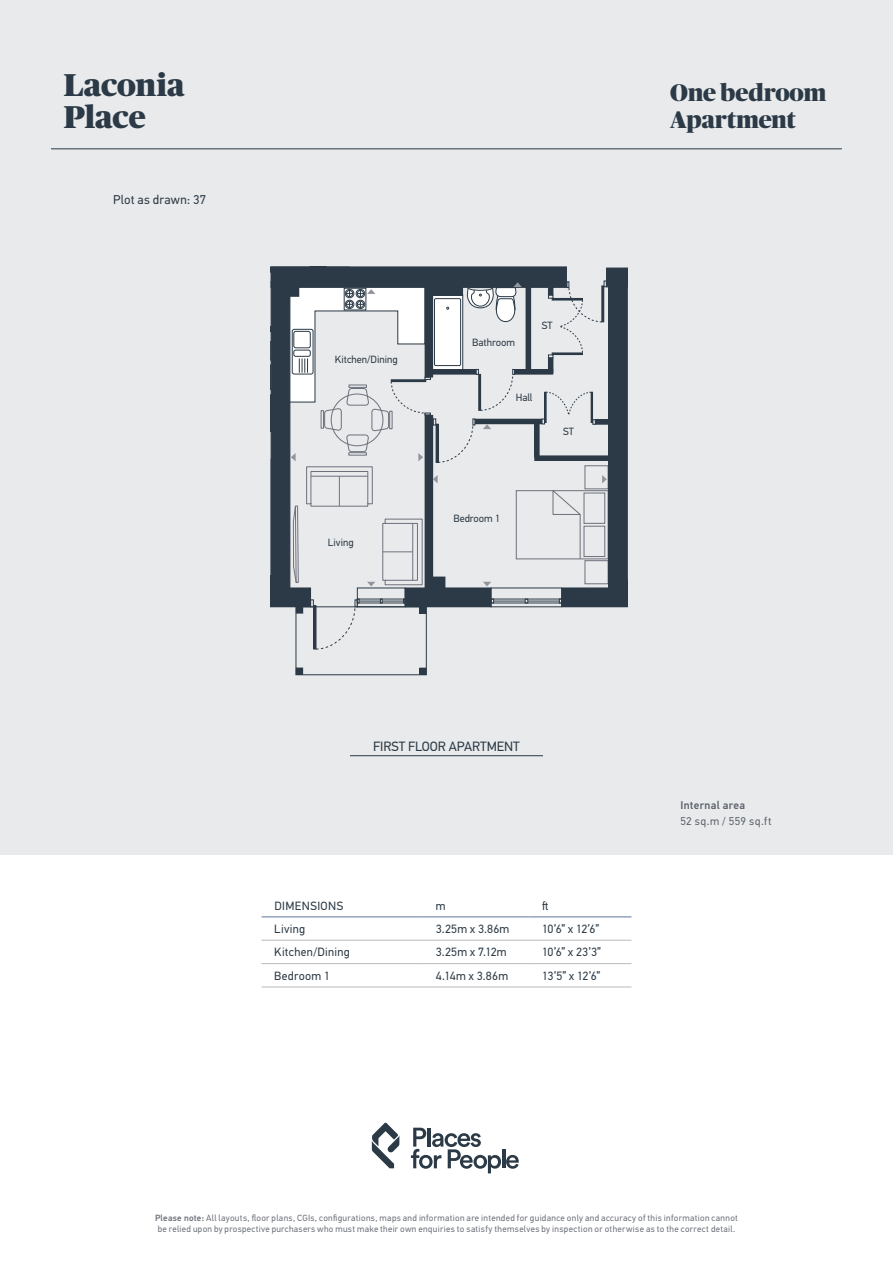
<style>
.page{position:relative;width:893px;height:1263px;background:#fff}
.page>*{position:absolute;margin:0;border:0;box-sizing:border-box;transform-origin:0 0}
.t1{font:900 31.5px/31.5px "Publico";color:#2b3a46}
.t2{font:900 24px "Publico Banner";letter-spacing:-.005em;color:#2b3a46}
.t3{font:13.5px "PF Din Text Std";color:#2b3a46}
.t4{font:12.75px "PF Din Text Std";letter-spacing:.025em;color:#2b3a46}
.t5{font:12px "PF Din Text Std";letter-spacing:.025em;color:#2b3a46}
.t6{font:11.25px "PF Din Text Std";letter-spacing:.04em;color:#5c626c}
.t7{font:500 11.25px "PF Din Text Std";letter-spacing:.025em;color:#5c626c}
.t8{font:10.5px "PF Din Text Std";color:#2b3a46}
.t9{font:9px/10.8px "PF Din Text Std";letter-spacing:.035em;color:#6d717b;text-align:center}
.s1{font-weight:500}
</style>
<div class="page">
<div style="left:0;top:0;width:893px;height:855px;background:#e9eaec"></div>
<svg style="left:411px;top:1128px;width:108px;height:45px"></svg>
<svg style="left:372px;top:1123px;width:27px;height:45px"></svg>
<hr style="left:51px;top:149px;width:791px;height:1px;background:#2b3a46">
<div style="left:516px;top:490px;width:92px;height:69px;border:1px solid #6d717b"></div>
<div style="left:584px;top:493px;width:21px;height:30px;border:1px solid #6d717b"></div>
<div style="left:584px;top:526px;width:21px;height:31px;border:1px solid #6d717b"></div>
<svg style="left:553px;top:490px;width:27px;height:69px"></svg>
<div style="left:585px;top:466px;width:23px;height:23px;border:1px solid #6d717b"></div>
<div style="left:585px;top:560px;width:23px;height:24px;border:1px solid #6d717b"></div>
<div style="left:562px;top:588px;width:65px;height:19px;background:#2b3a46"></div>
<div style="left:608px;top:281px;width:19px;height:319px;background:#2b3a46"></div>
<div style="left:271px;top:267px;width:296px;height:21px;background:#2b3a46;border:1px solid #2b3a46"></div>
<div style="left:476px;top:419px;width:65px;height:5px;background:#2b3a46"></div>
<div style="left:475px;top:419px;width:67px;height:5px;border:1px solid #2b3a46"></div>
<hr style="left:535px;top:456px;width:75px;height:4px;background:#2b3a46">
<div style="left:534px;top:455px;width:76px;height:6px;border:1px solid #2b3a46"></div>
<hr style="left:535px;top:421px;width:4px;height:36px;background:#2b3a46">
<div style="left:534px;top:421px;width:5px;height:36px;border:1px solid #2b3a46"></div>
<hr style="left:595px;top:420px;width:16px;height:4px;background:#2b3a46">
<div style="left:595px;top:419px;width:16px;height:5px;border:1px solid #2b3a46"></div>
<hr style="left:515px;top:370px;width:38px;height:4px;background:#2b3a46">
<div style="left:515px;top:369px;width:38px;height:5px;border:1px solid #2b3a46"></div>
<div style="left:526px;top:283px;width:5px;height:87px;background:#2b3a46"></div>
<div style="left:548px;top:358px;width:5px;height:15px;background:#2b3a46"></div>
<div style="left:548px;top:280px;width:5px;height:15px;background:#2b3a46"></div>
<svg style="left:542px;top:392px;width:53px;height:32px"></svg>
<div style="left:552px;top:298px;width:31px;height:2px;border:1px solid #2b3a46"></div>
<svg style="left:559px;top:268px;width:68px;height:85px"></svg>
<svg style="left:548px;top:295px;width:5px;height:3px"></svg>
<div style="left:552px;top:353px;width:31px;height:2px;border:1px solid #2b3a46"></div>
<svg style="left:548px;top:355px;width:5px;height:3px"></svg>
<hr style="left:528px;top:601px;width:31px;height:1px;background:#2b3a46">
<div style="left:491px;top:588px;width:71px;height:19px;border:1px solid #2b3a46"></div>
<div style="left:296px;top:607px;width:130px;height:68px;border:1px solid #2b3a46"></div>
<div style="left:296px;top:668px;width:7px;height:6px;background:#2b3a46"></div>
<div style="left:296px;top:668px;width:7px;height:7px;border:1px solid #2b3a46"></div>
<div style="left:419px;top:668px;width:7px;height:7px;border:1px solid #2b3a46"></div>
<hr style="left:350px;top:755px;width:193px;height:1px;background:#2b3a46">
<svg style="left:602px;top:475px;width:5px;height:8px"></svg>
<svg style="left:271px;top:267px;width:257px;height:382px"></svg>
<hr style="left:261px;top:987px;width:162px;height:1px;background:#b9bab9">
<hr style="left:423px;top:987px;width:106px;height:1px;background:#b9bab9">
<hr style="left:529px;top:987px;width:102px;height:1px;background:#b9bab9">
<hr style="left:261px;top:940px;width:162px;height:1px;background:#b9bab9">
<hr style="left:423px;top:940px;width:106px;height:1px;background:#b9bab9">
<hr style="left:529px;top:940px;width:102px;height:1px;background:#b9bab9">
<hr style="left:261px;top:916px;width:162px;height:1px;background:#94a4bf">
<hr style="left:423px;top:916px;width:106px;height:1px;background:#94a4bf">
<hr style="left:529px;top:916px;width:102px;height:1px;background:#94a4bf">
<hr style="left:261px;top:963px;width:162px;height:1px;background:#b9bab9">
<hr style="left:423px;top:963px;width:106px;height:1px;background:#b9bab9">
<hr style="left:529px;top:963px;width:102px;height:1px;background:#b9bab9">
<p class="t1" style="left:64px;top:69px;width:122px">Laconia<br>Place</p>
<p class="t4" style="left:113px;top:192px;width:94px">Plot as drawn: 37</p>
<p class="t8" style="left:335px;top:353px;width:64px">Kitchen/Dining</p>
<p class="t8" style="left:328px;top:536px;width:27px">Living</p>
<p class="t8" style="left:472px;top:336px;width:44px">Bathroom</p>
<p class="t8" style="left:542px;top:319px;width:12px">ST</p>
<p class="t8" style="left:516px;top:391px;width:18px">Hall</p>
<p class="t8" style="left:563px;top:425px;width:12px">ST</p>
<p class="t8" style="left:453px;top:512px;width:49px">Bedroom 1</p>
<p class="t2" style="left:670px;top:75px;width:158px">One bedroom</p>
<p class="t2" style="left:670px;top:102px;width:127px">Apartment</p>
<p class="t3" style="left:373px;top:738px;width:148px">FIRST FLOOR APARTMENT</p>
<p class="t5" style="left:274px;top:898px;width:70px">DIMENSIONS</p>
<p class="t5" style="left:436px;top:898px;width:11px">m</p>
<p class="t5" style="left:542px;top:898px;width:8px">ft</p>
<p class="t5" style="left:274px;top:922px;width:33px">Living</p>
<p class="t5" style="left:436px;top:922px;width:75px">3.25m x 3.86m</p>
<p class="t5" style="left:542px;top:922px;width:58px">10’6” x 12’6”</p>
<p class="t5" style="left:274px;top:945px;width:77px">Kitchen/Dining</p>
<p class="t5" style="left:436px;top:945px;width:72px">3.25m x 7.12m</p>
<p class="t5" style="left:542px;top:945px;width:60px">10’6” x 23’3”</p>
<p class="t5" style="left:274px;top:968px;width:57px">Bedroom 1</p>
<p class="t5" style="left:436px;top:968px;width:74px">4.14m x 3.86m</p>
<p class="t5" style="left:542px;top:968px;width:59px">13’5” x 12’6”</p>
<p class="t7" style="left:680px;top:799px;width:66px">Internal area</p>
<p class="t6" style="left:680px;top:814px;width:93px">52 sq.m / 559 sq.ft</p>
<p class="t9" style="left:155px;top:1213px;width:584px"><span class="s1">Please note:</span> All layouts, floor plans, CGIs, configurations, maps and information are intended for guidance only and accuracy of this information cannot be relied upon by prospective purchasers who must make their own enquiries to satisfy themselves by inspection or otherwise as to the correct detail.</p>
</div>
